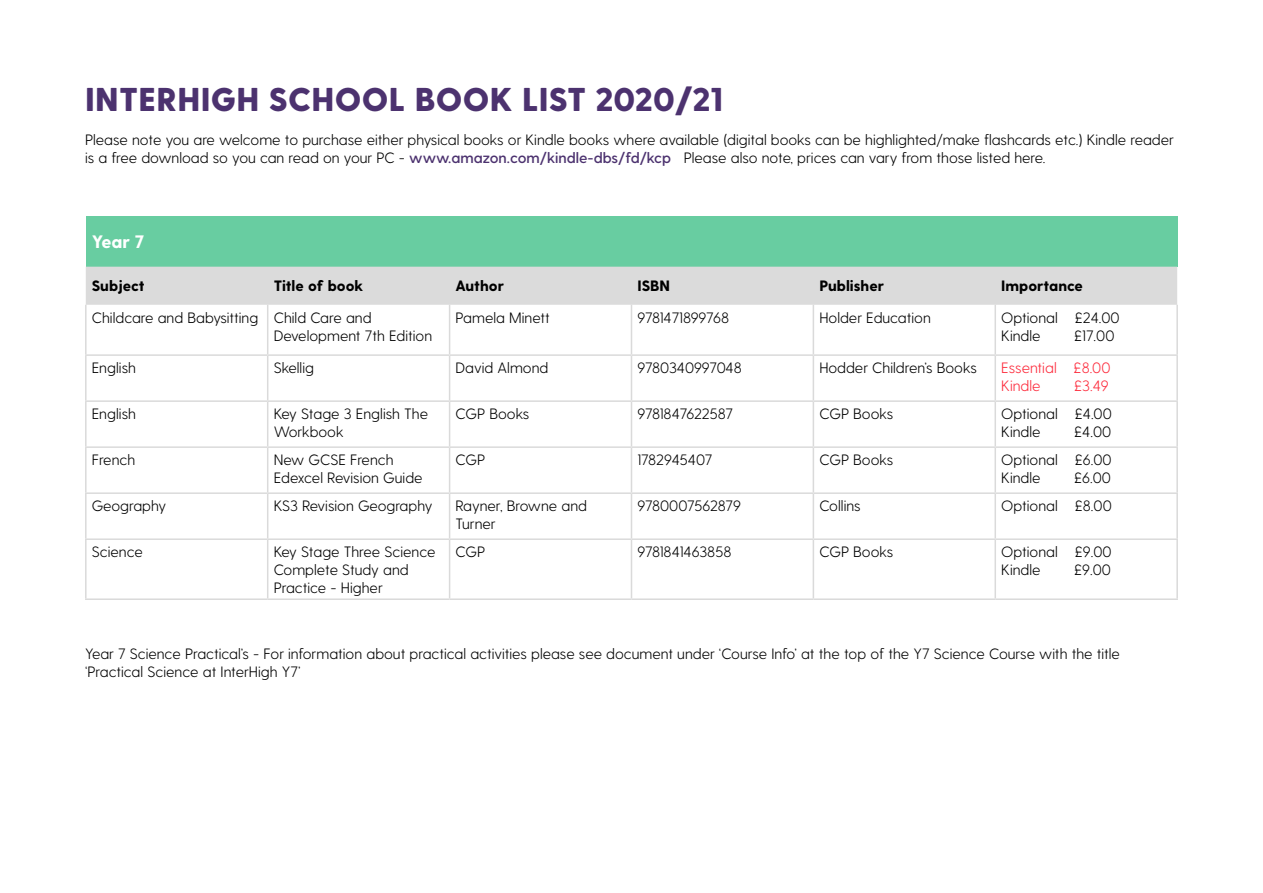
<style>
.page{position:relative;width:1263px;height:893px;background:#fff}
.page>*{position:absolute;margin:0;border:0;box-sizing:border-box;transform-origin:0 0}
.t1{font:800 33px "Greycliff CF";letter-spacing:.01em;color:#4c326f}
.t2{font:800 18px "Greycliff CF";color:#fff}
.t3{font:300 15px/18px "Greycliff CF";color:#000}
.t4{font:800 15px "Greycliff CF";color:#000}
.t5{font:300 15px/18px "Greycliff CF";color:#fd2a3b}
.s1{font-weight:600;color:#4c326f}
</style>
<div class="page">
<div style="left:86px;top:216px;width:1091px;height:51px;background:#68cda1"></div>
<div style="left:86px;top:267px;width:1091px;height:38px;background:#dbdbdb"></div>
<hr style="left:85px;top:305px;width:2px;height:49px;background:#dadada">
<hr style="left:267px;top:305px;width:1px;height:49px;background:#dadada">
<hr style="left:449px;top:305px;width:1px;height:49px;background:#dadada">
<hr style="left:631px;top:305px;width:1px;height:49px;background:#dadada">
<hr style="left:813px;top:305px;width:1px;height:49px;background:#dadada">
<hr style="left:994px;top:305px;width:2px;height:49px;background:#dadada">
<hr style="left:1176px;top:305px;width:2px;height:49px;background:#dadada">
<hr style="left:85px;top:354px;width:183px;height:2px;background:#dadada">
<hr style="left:85px;top:356px;width:2px;height:44px;background:#dadada">
<hr style="left:268px;top:354px;width:182px;height:2px;background:#dadada">
<hr style="left:267px;top:356px;width:1px;height:44px;background:#dadada">
<hr style="left:450px;top:354px;width:181px;height:2px;background:#dadada">
<hr style="left:449px;top:356px;width:1px;height:44px;background:#dadada">
<hr style="left:631px;top:354px;width:182px;height:2px;background:#dadada">
<hr style="left:631px;top:356px;width:1px;height:44px;background:#dadada">
<hr style="left:813px;top:354px;width:182px;height:2px;background:#dadada">
<hr style="left:813px;top:356px;width:1px;height:44px;background:#dadada">
<hr style="left:995px;top:354px;width:183px;height:2px;background:#dadada">
<hr style="left:994px;top:356px;width:2px;height:44px;background:#dadada">
<hr style="left:1176px;top:356px;width:2px;height:44px;background:#dadada">
<hr style="left:85px;top:400px;width:183px;height:2px;background:#dadada">
<hr style="left:85px;top:402px;width:2px;height:44px;background:#dadada">
<hr style="left:268px;top:400px;width:182px;height:2px;background:#dadada">
<hr style="left:267px;top:402px;width:1px;height:44px;background:#dadada">
<hr style="left:450px;top:400px;width:181px;height:2px;background:#dadada">
<hr style="left:449px;top:402px;width:1px;height:44px;background:#dadada">
<hr style="left:631px;top:400px;width:182px;height:2px;background:#dadada">
<hr style="left:631px;top:402px;width:1px;height:44px;background:#dadada">
<hr style="left:813px;top:400px;width:182px;height:2px;background:#dadada">
<hr style="left:813px;top:402px;width:1px;height:44px;background:#dadada">
<hr style="left:995px;top:400px;width:183px;height:2px;background:#dadada">
<hr style="left:994px;top:402px;width:2px;height:44px;background:#dadada">
<hr style="left:1176px;top:402px;width:2px;height:44px;background:#dadada">
<hr style="left:85px;top:446px;width:183px;height:2px;background:#dadada">
<hr style="left:85px;top:448px;width:2px;height:44px;background:#dadada">
<hr style="left:268px;top:446px;width:182px;height:2px;background:#dadada">
<hr style="left:267px;top:448px;width:1px;height:44px;background:#dadada">
<hr style="left:450px;top:446px;width:181px;height:2px;background:#dadada">
<hr style="left:449px;top:448px;width:1px;height:44px;background:#dadada">
<hr style="left:631px;top:446px;width:182px;height:2px;background:#dadada">
<hr style="left:631px;top:448px;width:1px;height:44px;background:#dadada">
<hr style="left:813px;top:446px;width:182px;height:2px;background:#dadada">
<hr style="left:813px;top:448px;width:1px;height:44px;background:#dadada">
<hr style="left:995px;top:446px;width:183px;height:2px;background:#dadada">
<hr style="left:994px;top:448px;width:2px;height:44px;background:#dadada">
<hr style="left:1176px;top:448px;width:2px;height:44px;background:#dadada">
<hr style="left:85px;top:492px;width:183px;height:2px;background:#dadada">
<hr style="left:85px;top:494px;width:2px;height:44px;background:#dadada">
<hr style="left:268px;top:492px;width:182px;height:2px;background:#dadada">
<hr style="left:267px;top:494px;width:1px;height:44px;background:#dadada">
<hr style="left:450px;top:492px;width:181px;height:2px;background:#dadada">
<hr style="left:449px;top:494px;width:1px;height:44px;background:#dadada">
<hr style="left:631px;top:492px;width:182px;height:2px;background:#dadada">
<hr style="left:631px;top:494px;width:1px;height:44px;background:#dadada">
<hr style="left:813px;top:492px;width:182px;height:2px;background:#dadada">
<hr style="left:813px;top:494px;width:1px;height:44px;background:#dadada">
<hr style="left:995px;top:492px;width:183px;height:2px;background:#dadada">
<hr style="left:994px;top:494px;width:2px;height:44px;background:#dadada">
<hr style="left:1176px;top:494px;width:2px;height:44px;background:#dadada">
<hr style="left:85px;top:538px;width:183px;height:2px;background:#dadada">
<hr style="left:85px;top:540px;width:2px;height:58px;background:#dadada">
<hr style="left:268px;top:538px;width:182px;height:2px;background:#dadada">
<hr style="left:267px;top:540px;width:1px;height:58px;background:#dadada">
<hr style="left:450px;top:538px;width:181px;height:2px;background:#dadada">
<hr style="left:449px;top:540px;width:1px;height:58px;background:#dadada">
<hr style="left:631px;top:538px;width:182px;height:2px;background:#dadada">
<hr style="left:631px;top:540px;width:1px;height:58px;background:#dadada">
<hr style="left:813px;top:538px;width:182px;height:2px;background:#dadada">
<hr style="left:813px;top:540px;width:1px;height:58px;background:#dadada">
<hr style="left:995px;top:538px;width:183px;height:2px;background:#dadada">
<hr style="left:994px;top:540px;width:2px;height:58px;background:#dadada">
<hr style="left:1176px;top:540px;width:2px;height:58px;background:#dadada">
<hr style="left:85px;top:598px;width:183px;height:2px;background:#dadada">
<hr style="left:268px;top:598px;width:182px;height:2px;background:#dadada">
<hr style="left:450px;top:598px;width:181px;height:2px;background:#dadada">
<hr style="left:631px;top:598px;width:182px;height:2px;background:#dadada">
<hr style="left:813px;top:598px;width:182px;height:2px;background:#dadada">
<hr style="left:995px;top:598px;width:183px;height:2px;background:#dadada">
<h1 class="t1" style="left:85px;top:80px;width:639px">INTERHIGH SCHOOL BOOK LIST 2020/21</h1>
<p class="t3" style="left:85px;top:131px;width:1090px">Please note you are welcome to purchase either physical books or Kindle books where available (digital books can be highlighted/make flashcards etc.) Kindle reader is a free download so you can read on your PC - <span class="s1">www.amazon.com/kindle-dbs/fd/kcp</span> Please also note, prices can vary from those listed here.</p>
<p class="t2" style="left:92px;top:231px;width:54px">Year 7</p>
<p class="t4" style="left:92px;top:277px;width:54px">Subject</p>
<p class="t4" style="left:274px;top:277px;width:91px">Title of book</p>
<p class="t4" style="left:456px;top:277px;width:50px">Author</p>
<p class="t4" style="left:637px;top:277px;width:34px">ISBN</p>
<p class="t4" style="left:819px;top:277px;width:66px">Publisher</p>
<p class="t4" style="left:1001px;top:277px;width:83px">Importance</p>
<p class="t3" style="left:274px;top:308px;width:160px;text-indent:-182px">Childcare and Babysitting Child Care and<br>Development 7th Edition</p>
<p class="t3" style="left:456px;top:308px;width:96px">Pamela Minett</p>
<p class="t3" style="left:637px;top:308px;width:93px">9781471899768</p>
<p class="t3" style="left:819px;top:308px;width:113px">Holder Education</p>
<p class="t3" style="left:1001px;top:308px;width:120px">Optional £24.00<br>Kindle</p>
<p class="t3" style="left:1074px;top:326px;width:42px">£17.00</p>
<p class="t3" style="left:92px;top:359px;width:46px">English</p>
<p class="t3" style="left:274px;top:359px;width:42px">Skellig</p>
<p class="t3" style="left:456px;top:359px;width:94px">David Almond</p>
<p class="t3" style="left:637px;top:359px;width:106px">9780340997048</p>
<p class="t3" style="left:819px;top:359px;width:159px">Hodder Children’s Books</p>
<p class="t5" style="left:1001px;top:359px;width:111px">Essential £8.00<br>Kindle</p>
<p class="t5" style="left:1074px;top:377px;width:36px">£3.49</p>
<p class="t3" style="left:92px;top:405px;width:46px">English</p>
<p class="t3" style="left:274px;top:405px;width:156px">Key Stage 3 English The<br>Workbook</p>
<p class="t3" style="left:456px;top:405px;width:75px">CGP Books</p>
<p class="t3" style="left:637px;top:405px;width:97px">9781847622587</p>
<p class="t3" style="left:819px;top:405px;width:75px">CGP Books</p>
<p class="t3" style="left:1001px;top:405px;width:112px">Optional £4.00<br>Kindle</p>
<p class="t3" style="left:1074px;top:423px;width:38px">£4.00</p>
<p class="t3" style="left:92px;top:451px;width:45px">French</p>
<p class="t3" style="left:274px;top:451px;width:150px">New GCSE French<br>Edexcel Revision Guide</p>
<p class="t3" style="left:456px;top:451px;width:31px">CGP</p>
<p class="t3" style="left:637px;top:451px;width:76px">1782945407</p>
<p class="t3" style="left:819px;top:451px;width:75px">CGP Books</p>
<p class="t3" style="left:1001px;top:451px;width:112px">Optional £6.00<br>Kindle</p>
<p class="t3" style="left:1074px;top:469px;width:38px">£6.00</p>
<p class="t3" style="left:92px;top:497px;width:76px">Geography</p>
<p class="t3" style="left:274px;top:497px;width:160px">KS3 Revision Geography</p>
<p class="t3" style="left:456px;top:497px;width:133px">Rayner, Browne and<br>Turner</p>
<p class="t3" style="left:637px;top:497px;width:105px">9780007562879</p>
<p class="t3" style="left:819px;top:497px;width:43px">Collins</p>
<p class="t3" style="left:1001px;top:497px;width:112px">Optional £8.00</p>
<p class="t3" style="left:92px;top:543px;width:53px">Science</p>
<p class="t3" style="left:274px;top:543px;width:163px">Key Stage Three Science<br>Complete Study and<br>Practice - Higher</p>
<p class="t3" style="left:456px;top:543px;width:31px">CGP</p>
<p class="t3" style="left:637px;top:543px;width:95px">9781841463858</p>
<p class="t3" style="left:819px;top:543px;width:75px">CGP Books</p>
<p class="t3" style="left:1001px;top:543px;width:112px">Optional £9.00<br>Kindle</p>
<p class="t3" style="left:1074px;top:561px;width:38px">£9.00</p>
<p class="t3" style="left:85px;top:644px;width:1036px">Year 7 Science Practical’s - For information about practical activities please see document under ‘Course Info’ at the top of the Y7 Science Course with the title ‘Practical Science at InterHigh Y7’</p>
</div>
